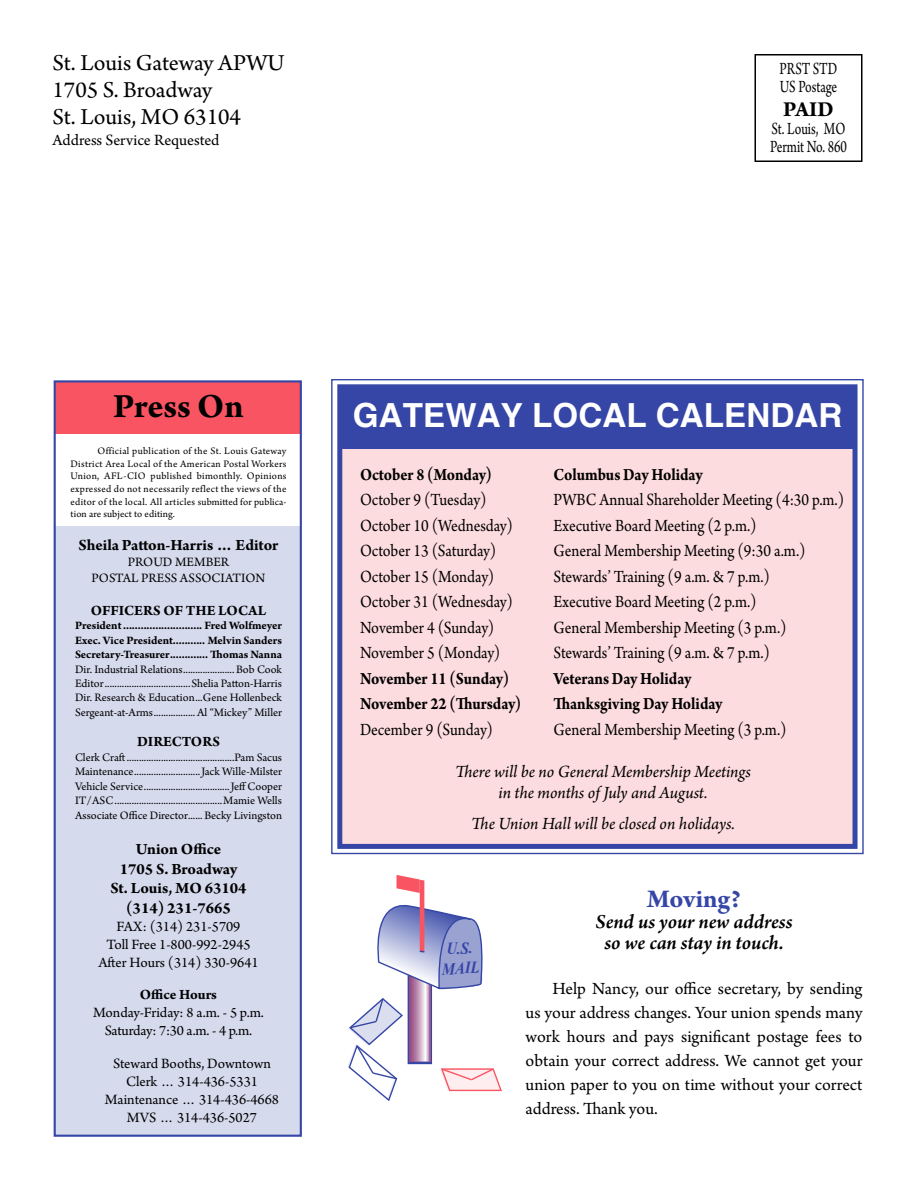
<style>
.page{position:relative;width:918px;height:1188px;background:#fff}
.page>*{position:absolute;margin:0;border:0;box-sizing:border-box;transform-origin:0 0}
.t1{font:700 36px "Arno Pro";letter-spacing:-.005em;color:#000}
.t2{font:700 35.25px "Helvetica";color:#fff}
.t3{font:700 33.3px "Helvetica";color:#fff}
.t4{font:700 27px "Arno Pro";letter-spacing:-.01em;color:#3546a6}
.t5{font:24px/27px "Arno Pro";color:#000}
.t6{font:700 22.5px "Arno Pro";color:#000}
.t7{font:italic 600 21px/21px "Arno Pro";letter-spacing:-.005em;color:#000;text-align:center}
.t8{font:18px "Arno Pro";letter-spacing:-.005em;color:#000;scale:.89 1}
.t9{font:18px/24px "Arno Pro";letter-spacing:-.005em;color:#000;text-align:justify}
.t10{font:700 18px "Arno Pro";letter-spacing:-.005em;color:#000;scale:.89 1}
.t11{font:italic 18px/21px "Arno Pro";letter-spacing:-.005em;color:#000;text-align:center}
.t12{font:18px/18px "Arno Pro";letter-spacing:-.005em;color:#000;scale:.75 1}
.t13{font:italic 700 16.65px/20px "Times New Roman";color:#3546a6;text-align:center;scale:.9 1}
.t14{font:700 16.5px/19.8px "Arno Pro";color:#000;text-align:center}
.t15{font:16.5px "Arno Pro";letter-spacing:-.005em;color:#000}
.t16{font:15px/18px "Arno Pro";color:#000;text-align:center}
.t17{font:700 15px "Arno Pro";color:#000}
.t18{font:13.5px/16.2px "Arno Pro";color:#000;text-align:center}
.t19{font:12px/14.5px "Arno Pro";color:#000;text-align:justify}
.t20{font:700 12px/14.4px "Arno Pro";letter-spacing:-.005em;color:#000;text-align:justify}
.t21{font:10.5px/12.6px "Arno Pro";letter-spacing:.01em;color:#000;text-align:justify}
</style>
<div class="page">
<div style="left:55px;top:381px;width:246px;height:52px;background:#f95461"></div>
<div style="left:55px;top:526px;width:246px;height:610px;background:#d6daed"></div>
<div style="left:408px;top:946px;width:24px;height:118px;border:3px solid #3546a6"></div>
<div style="left:343px;top:449px;width:512px;height:397px;background:#fddcdf"></div>
<div style="left:337px;top:384px;width:521px;height:465px;border:5px solid #3546a6"></div>
<div style="left:340px;top:387px;width:515px;height:62px;background:#3546a6"></div>
<svg style="left:409px;top:990px;width:22px;height:71px;background:#c197b7"></svg>
<svg style="left:377px;top:875px;width:106px;height:115px"></svg>
<svg style="left:440px;top:1068px;width:62px;height:24px"></svg>
<svg style="left:348px;top:998px;width:55px;height:103px"></svg>
<div style="left:754px;top:54px;width:108px;height:108px;border:2px solid #000"></div>
<h3 class="t5" style="left:52px;top:51px;width:234px">St. Louis Gateway APWU<br>1705 S. Broadway<br>St. Louis, MO 63104</h3>
<h3 class="t15" style="left:52px;top:131px;width:168px">Address Service Requested</h3>
<h3 class="t12" style="left:780px;top:60px;width:79px">PRST STD<br>US Postage</h3>
<h3 class="t6" style="left:783px;top:96px;width:52px">PAID</h3>
<h3 class="t12" style="left:770px;top:120px;width:104px">St. Louis, MO<br>Permit No. 860</h3>
<h1 class="t1" style="left:113px;top:385px;width:132px">Press On</h1>
<p class="t21" style="left:71px;top:445px;width:217px;text-indent:27px">Official publication of the St. Louis Gateway District Area Local of the American Postal Workers Union, AFL-CIO published bimonthly. Opinions expressed do not necessarily reflect the views of the editor of the local. All articles submitted for publica&shy;tion are subject to editing.</p>
<h3 class="t14" style="left:79px;top:535px;width:201px">Sheila Patton-Harris … Editor</h3>
<p class="t18" style="left:92px;top:554px;width:175px">PROUD MEMBER<br>POSTAL PRESS ASSOCIATION</p>
<p class="t17" style="left:91px;top:602px;width:177px">OFFICERS OF THE LOCAL</p>
<p class="t20" style="left:75px;top:619px;width:209px">President........................... Fred Wolfmeyer Exec. Vice President........... Melvin Sanders Secretary-Treasurer............. Thomas Nanna</p>
<p class="t19" style="left:75px;top:662px;width:209px">Dir. Industrial Relations.....................Bob Cook Editor...................................Shelia Patton-Harris Dir. Research &amp; Education...Gene Hollenbeck Sergeant-at-Arms................. Al “Mickey” Miller</p>
<p class="t17" style="left:137px;top:733px;width:84px">DIRECTORS</p>
<p class="t19" style="left:75px;top:750px;width:208px">Clerk Craft............................................Pam Sacus Maintenance...........................Jack Wille-Milster Vehicle Service...................................Jeff Cooper IT/ASC............................................Mamie Wells Associate Office Director......Becky Livingston</p>
<h3 class="t14" style="left:110px;top:840px;width:138px">Union Office<br>1705 S. Broadway<br>St. Louis, MO 63104 (314) 231-7665</h3>
<p class="t16" style="left:98px;top:918px;width:162px">FAX: (314) 231-5709<br>Toll Free 1-800-992-2945<br>After Hours (314) 330-9641</p>
<p class="t17" style="left:140px;top:985px;width:79px">Office Hours</p>
<p class="t16" style="left:93px;top:1004px;width:172px">Monday-Friday: 8 a.m. - 5 p.m.<br>Saturday: 7:30 a.m. - 4 p.m.</p>
<p class="t16" style="left:105px;top:1055px;width:176px">Steward Booths, Downtown<br>Clerk … 314-436-5331<br>Maintenance … 314-436-4668<br>MVS … 314-436-5027</p>
<h3 class="t3" style="left:353px;top:396px;width:491px">GATEWAY LOCAL CALENDAR</h3>
<h2 class="t2" style="left:340px;top:399px;width:521px">GATEWAY LOCAL CALENDAR</h2>
<h3 class="t10" style="left:360px;top:464px;width:150px">October 8 (Monday)</h3>
<h3 class="t10" style="left:554px;top:464px;width:169px">Columbus Day Holiday</h3>
<h3 class="t8" style="left:360px;top:490px;width:144px">October 9 (Tuesday)</h3>
<h3 class="t8" style="left:554px;top:490px;width:328px">PWBC Annual Shareholder Meeting (4:30 p.m.)</h3>
<h3 class="t8" style="left:360px;top:515px;width:173px">October 10 (Wednesday)</h3>
<h3 class="t8" style="left:554px;top:515px;width:230px">Executive Board Meeting (2 p.m.)</h3>
<h3 class="t8" style="left:360px;top:541px;width:155px">October 13 (Saturday)</h3>
<h3 class="t8" style="left:554px;top:541px;width:285px">General Membership Meeting (9:30 a.m.)</h3>
<h3 class="t8" style="left:360px;top:566px;width:152px">October 15 (Monday)</h3>
<h3 class="t8" style="left:554px;top:566px;width:245px">Stewards’ Training (9 a.m. &amp; 7 p.m.)</h3>
<h3 class="t8" style="left:360px;top:592px;width:173px">October 31 (Wednesday)</h3>
<h3 class="t8" style="left:554px;top:592px;width:230px">Executive Board Meeting (2 p.m.)</h3>
<h3 class="t8" style="left:360px;top:617px;width:153px">November 4 (Sunday)</h3>
<h3 class="t8" style="left:554px;top:617px;width:264px">General Membership Meeting (3 p.m.)</h3>
<h3 class="t8" style="left:360px;top:643px;width:159px">November 5 (Monday)</h3>
<h3 class="t8" style="left:554px;top:643px;width:245px">Stewards’ Training (9 a.m. &amp; 7 p.m.)</h3>
<h3 class="t10" style="left:360px;top:668px;width:169px">November 11 (Sunday)</h3>
<h3 class="t10" style="left:554px;top:668px;width:157px">Veterans Day Holiday</h3>
<h3 class="t10" style="left:360px;top:694px;width:183px">November 22 (Thursday)</h3>
<h3 class="t10" style="left:554px;top:694px;width:191px">Thanksgiving Day Holiday</h3>
<h3 class="t8" style="left:360px;top:719px;width:151px">December 9 (Sunday)</h3>
<h3 class="t8" style="left:554px;top:719px;width:264px">General Membership Meeting (3 p.m.)</h3>
<h3 class="t11" style="left:455px;top:762px;width:297px">There will be no General Membership Meetings in the months of July and August.</h3>
<h3 class="t11" style="left:471px;top:815px;width:265px">The Union Hall will be closed on holidays.</h3>
<h3 class="t13" style="left:440px;top:939px;width:43px;rotate:-3deg">U.S.<br>MAIL</h3>
<h3 class="t13" style="left:443px;top:939px;width:43px;rotate:-3deg">U.S.<br>MAIL</h3>
<h3 class="t4" style="left:647px;top:883px;width:95px">Moving?</h3>
<h3 class="t7" style="left:595px;top:912px;width:199px">Send us your new address so we can stay in touch.</h3>
<p class="t9" style="left:526px;top:977px;width:338px;text-indent:27px">Help Nancy, our office secretary, by sending us your address changes. Your union spends many work hours and pays significant postage fees to obtain your correct address. We cannot get your union paper to you on time without your correct address. Thank you.</p>
</div>
